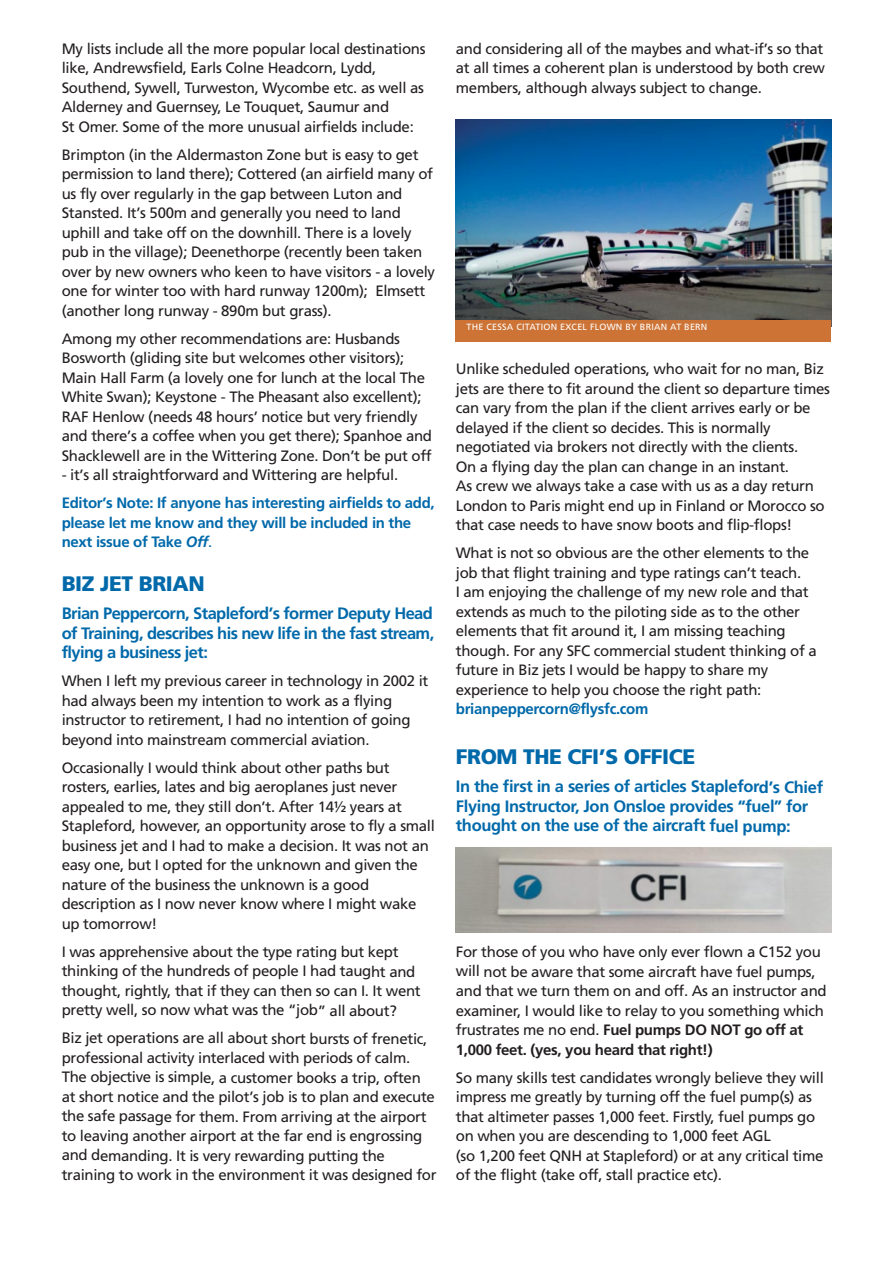
<style>
.page{position:relative;width:893px;height:1263px;background:#fff}
.page>*{position:absolute;margin:0;border:0;box-sizing:border-box;transform-origin:0 0}
.t1{font:900 21px "Frutiger";letter-spacing:-.02em;color:#0069aa}
.t2{font:700 16.5px/19.5px "Frutiger";letter-spacing:-.02em;color:#0069aa;text-align:justify}
.t3{font:15px/19.5px "Frutiger";letter-spacing:-.02em;color:#231f20}
.t4{font:700 15px/19.5px "Frutiger";letter-spacing:-.02em;color:#0069aa}
.t5{font:9px "Frutiger";letter-spacing:.025em;color:#fff}
.s1{font-style:italic}
.s2{font-weight:400}
.s3{font-weight:700}
</style>
<div class="page">
<img style="left:456px;top:119px;width:375px;height:201px">
<div style="left:455px;top:320px;width:376px;height:22px;background:#cd7335"></div>
<img style="left:455px;top:848px;width:376px;height:84px">
<p class="t3" style="left:62px;top:40px;width:365px">My lists include all the more popular local destinations like, Andrewsfield, Earls Colne Headcorn, Lydd, Southend, Sywell, Turweston, Wycombe etc. as well as Alderney and Guernsey, Le Touquet, Saumur and<br>St Omer. Some of the more unusual airfields include:</p>
<p class="t3" style="left:62px;top:146px;width:375px">Brimpton (in the Aldermaston Zone but is easy to get permission to land there); Cottered (an airfield many of us fly over regularly in the gap between Luton and Stansted. It’s 500m and generally you need to land uphill and take off on the downhill. There is a lovely pub in the village); Deenethorpe (recently been taken over by new owners who keen to have visitors - a lovely one for winter too with hard runway 1200m); Elmsett (another long runway - 890m but grass).</p>
<p class="t3" style="left:62px;top:330px;width:372px">Among my other recommendations are: Husbands Bosworth (gliding site but welcomes other visitors); Main Hall Farm (a lovely one for lunch at the local The White Swan); Keystone - The Pheasant also excellent); RAF Henlow (needs 48 hours’ notice but very friendly and there’s a coffee when you get there); Spanhoe and Shacklewell are in the Wittering Zone. Don’t be put off</p>
<p class="t3" style="left:62px;top:467px;width:338px">- it’s all straightforward and Wittering are helpful.</p>
<p class="t4" style="left:62px;top:495px;width:374px">Editor’s Note: If anyone has interesting airfields to add, please let me know and they will be included in the next issue of Take <span class="s1">Off</span><span class="s2">.</span></p>
<h1 class="t1" style="left:62px;top:576px;width:145px">BIZ JET BRIAN</h1>
<p class="t2" style="left:62px;top:605px;width:374px">Brian Peppercorn, Stapleford’s former Deputy Head of Training, describes his new life in the fast stream, flying a business jet:</p>
<p class="t3" style="left:62px;top:673px;width:368px">When I left my previous career in technology in 2002 it had always been my intention to work as a flying instructor to retirement, I had no intention of going beyond into mainstream commercial aviation.</p>
<p class="t3" style="left:62px;top:759px;width:375px">Occasionally I would think about other paths but rosters, earlies, lates and big aeroplanes just never appealed to me, they still don’t. After 14½ years at Stapleford, however, an opportunity arose to fly a small business jet and I had to make a decision. It was not an easy one, but I opted for the unknown and given the nature of the business the unknown is a good description as I now never know where I might wake up tomorrow!</p>
<p class="t3" style="left:62px;top:943px;width:361px">I was apprehensive about the type rating but kept thinking of the hundreds of people I had taught and thought, rightly, that if they can then so can I. It went pretty well, so now what was the “job” all about?</p>
<p class="t3" style="left:62px;top:1030px;width:376px">Biz jet operations are all about short bursts of frenetic, professional activity interlaced with periods of calm.<br>The objective is simple, a customer books a trip, often at short notice and the pilot’s job is to plan and execute the safe passage for them. From arriving at the airport to leaving another airport at the far end is engrossing and demanding. It is very rewarding putting the training to work in the environment it was designed for</p>
<p class="t3" style="left:456px;top:40px;width:371px;text-align:justify">and considering all of the maybes and what-if’s so that at all times a coherent plan is understood by both crew members, although always subject to change.</p>
<p class="t5" style="left:467px;top:323px;width:242px">THE CESSA CITATION EXCEL FLOWN BY BRIAN AT BERN</p>
<p class="t3" style="left:456px;top:361px;width:376px">Unlike scheduled operations, who wait for no man, Biz jets are there to fit around the client so departure times can vary from the plan if the client arrives early or be delayed if the client so decides. This is normally negotiated via brokers not directly with the clients.<br>On a flying day the plan can change in an instant.<br>As crew we always take a case with us as a day return London to Paris might end up in Finland or Morocco so that case needs to have snow boots and flip-flops!</p>
<p class="t3" style="left:456px;top:545px;width:362px">What is not so obvious are the other elements to the job that flight training and type ratings can’t teach.<br>I am enjoying the challenge of my new role and that extends as much to the piloting side as to the other elements that fit around it, I am missing teaching though. For any SFC commercial student thinking of a future in Biz jets I would be happy to share my experience to help you choose the right path:</p>
<p class="t4" style="left:456px;top:701px;width:194px">brianpeppercorn@flysfc.com</p>
<h1 class="t1" style="left:456px;top:749px;width:241px">FROM THE CFI’S OFFICE</h1>
<p class="t2" style="left:456px;top:778px;width:369px;text-align:left">In the first in a series of articles Stapleford’s Chief<br>Flying Instructor, Jon Onsloe provides “fuel” for thought on the use of the aircraft fuel pump:</p>
<p class="t3" style="left:456px;top:943px;width:372px">For those of you who have only ever flown a C152 you will not be aware that some aircraft have fuel pumps, and that we turn them on and off. As an instructor and examiner, I would like to relay to you something which frustrates me no end. <span class="s3">Fuel pumps DO NOT go off at 1,000 feet. (yes, you heard that right!)</span></p>
<p class="t3" style="left:456px;top:1069px;width:370px">So many skills test candidates wrongly believe they will impress me greatly by turning off the fuel pump(s) as that altimeter passes 1,000 feet. Firstly, fuel pumps go on when you are descending to 1,000 feet AGL<br>(so 1,200 feet QNH at Stapleford) or at any critical time of the flight (take off, stall practice etc).</p>
</div>
